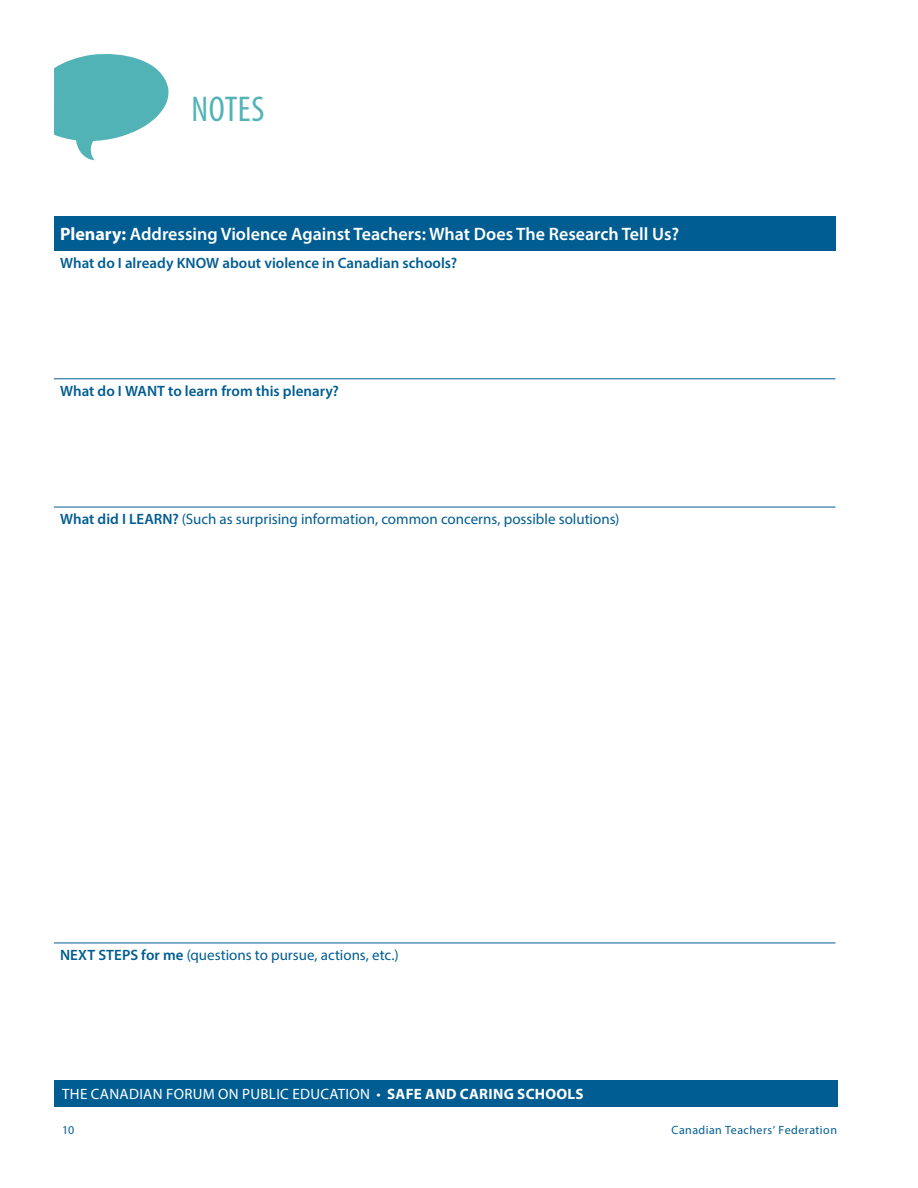
<style>
.page{position:relative;width:918px;height:1188px;background:#fff}
.page>*{position:absolute;margin:0;border:0;box-sizing:border-box;transform-origin:0 0}
.t1{font:condensed 36px "Myriad Pro";letter-spacing:.01em;color:#52b3b6}
.t2{font:600 18px "Myriad Pro";color:#fff}
.t3{font:15px "Myriad Pro";color:#005d92}
.t4{font:600 15px "Myriad Pro";color:#005d92}
.t5{font:15px "Myriad Pro";letter-spacing:.02em;color:#fff}
.t6{font:12px "Myriad Pro";letter-spacing:.04em;color:#005d92}
.s1{font-weight:700}
.s2{font-weight:600}
</style>
<div class="page">
<div style="left:54px;top:1080px;width:783px;height:27px;background:#005d92"></div>
<svg style="left:54px;top:54px;width:115px;height:106px"></svg>
<div style="left:54px;top:216px;width:782px;height:35px;background:#005d92"></div>
<hr style="left:54px;top:378px;width:782px;height:1px;background:#005d92">
<hr style="left:54px;top:507px;width:782px;height:1px;background:#005d92">
<hr style="left:54px;top:943px;width:782px;height:1px;background:#005d92">
<h1 class="t1" style="left:192px;top:87px;width:75px">NOTES</h1>
<p class="t2" style="left:60px;top:223px;width:621px"><span class="s1">Plenary:</span> Addressing Violence Against Teachers: What Does The Research Tell Us?</p>
<p class="t4" style="left:60px;top:253px;width:399px">What do I already KNOW about violence in Canadian schools?</p>
<p class="t4" style="left:60px;top:381px;width:281px">What do I WANT to learn from this plenary?</p>
<p class="t3" style="left:60px;top:510px;width:561px"><span class="s2">What did I LEARN?</span> (Such as surprising information, common concerns, possible solutions)</p>
<p class="t3" style="left:60px;top:946px;width:340px"><span class="s2">NEXT STEPS for me</span> (questions to pursue, actions, etc.)</p>
<p class="t5" style="left:62px;top:1084px;width:523px">THE CANADIAN FORUM ON PUBLIC EDUCATION • <span class="s1">SAFE AND CARING SCHOOLS</span></p>
<p class="t6" style="left:62px;top:1122px;width:14px">10</p>
<p class="t6" style="left:672px;top:1122px;width:167px">Canadian Teachers’ Federation</p>
</div>
